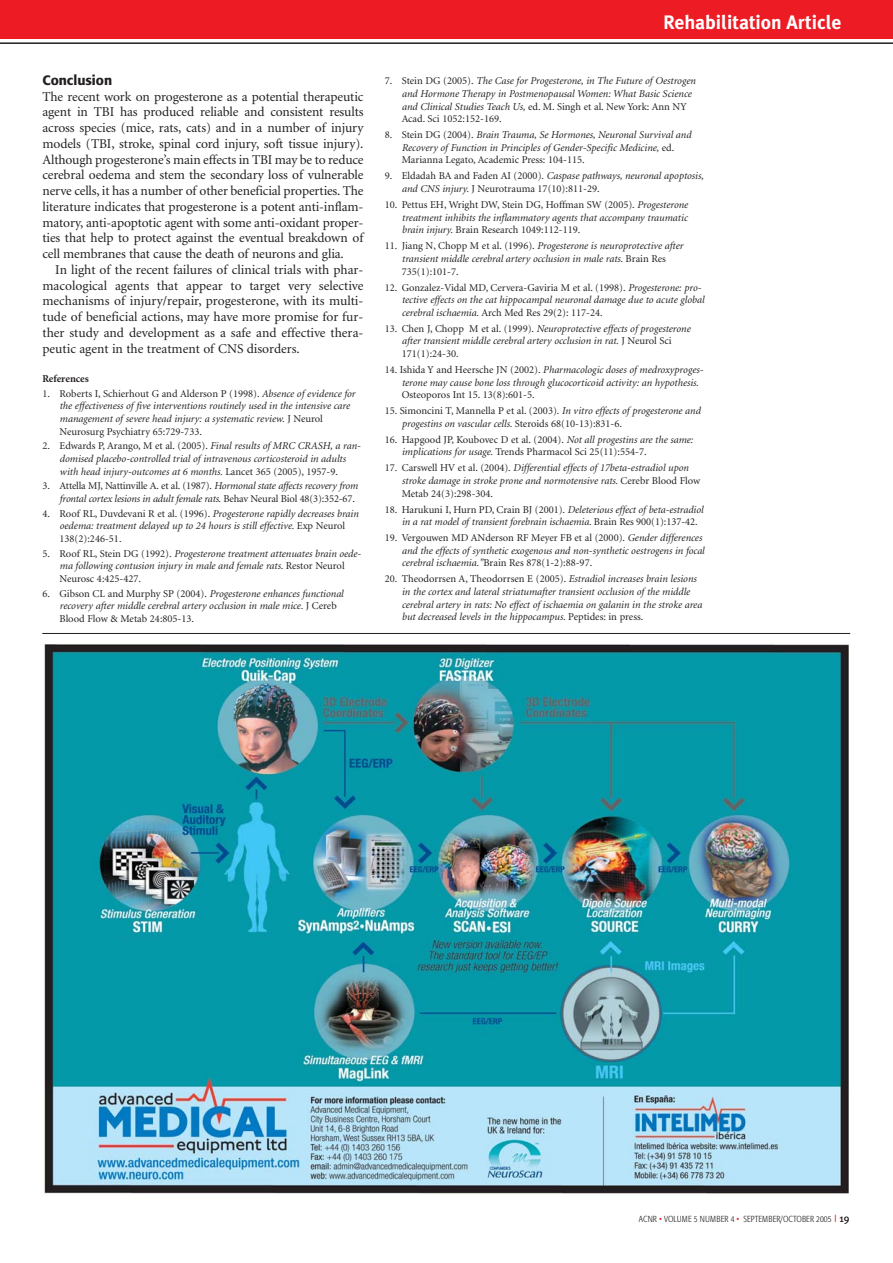
<style>
.page{position:relative;width:893px;height:1263px;background:#fff}
.page>*{position:absolute;margin:0;border:0;box-sizing:border-box;transform-origin:0 0}
.t1{font:700 19.5px "Meta Plus";color:#fff}
.t2{font:13.5px/15.8px "Minion";letter-spacing:-.01em;color:#231f20;text-align:justify}
.t3{font:500 13.5px "Formata";color:#231f20}
.t4{font:italic 10.5px/12.6px "Minion";color:#231f20}
.t5{font:10.5px/12.6px "Minion";color:#231f20}
.t6{font:700 10.5px "Minion";letter-spacing:-.005em;color:#231f20}
.t7{font:300 condensed 8.7px "Formata";letter-spacing:.01em;color:#231f20}
.s1{font-style:normal}
.s2{font-style:italic}
.s3{color:#ed1c24}
.s4{font-family:"Meta Plus Normal";font-weight:400;font-stretch:normal;font-size:10.5px;color:#ed1c24}
.s5{font-family:"Meta Plus";font-weight:500;font-stretch:normal;font-size:10.5px}
</style>
<div class="page">
<hr style="left:0;top:42px;width:893px;height:2px;background:#231f20">
<div style="left:0;top:1px;width:893px;height:38px;background:#ed1c24"></div>
<img style="left:44px;top:644px;width:806px;height:550px">
<hr style="left:42px;top:633px;width:808px;height:1px;background:#231f20">
<p class="t3" style="left:43px;top:74px;width:71px">Conclusion</p>
<p class="t2" style="left:43px;top:90px;width:322px">The recent work on progesterone as a potential therapeutic agent in TBI has produced reliable and consistent results across species (mice, rats, cats) and in a number of injury models (TBI, stroke, spinal cord injury, soft tissue injury).<br>Although progesterone’s main effects in TBI may be to reduce cerebral oedema and stem the secondary loss of vulnerable nerve cells, it has a number of other beneficial properties. The literature indicates that progesterone is a potent anti-inflam&shy;matory, anti-apoptotic agent with some anti-oxidant proper&shy;ties that help to protect against the eventual breakdown of cell membranes that cause the death of neurons and glia.</p>
<p class="t2" style="left:43px;top:263px;width:322px;text-indent:13px">In light of the recent failures of clinical trials with phar&shy;macological agents that appear to target very selective mechanisms of injury/repair, progesterone, with its multi&shy;tude of beneficial actions, may have more promise for fur&shy;ther study and development as a safe and effective thera&shy;peutic agent in the treatment of CNS disorders.</p>
<p class="t6" style="left:43px;top:375px;width:48px">References</p>
<p class="t4" style="left:60px;top:388px;width:297px;text-indent:-17px"><span class="s1">1. Roberts I, Schierhout G and Alderson P (1998).</span> Absence of evidence for the effectiveness of five interventions routinely used in the intensive care management of severe head injury: a systematic review. <span class="s1">J Neurol Neurosurg Psychiatry 65:729-733.</span></p>
<p class="t4" style="left:43px;top:441px;width:320px;text-align:center"><span class="s1">2. Edwards P, Arango, M et al. (2005).</span> Final results of MRC CRASH, a ran&shy;domised placebo-controlled trial of intravenous corticosteroid in adults<br>with head injury-outcomes at 6 months. <span class="s1">Lancet 365 (2005), 1957-9.</span></p>
<p class="t4" style="left:43px;top:480px;width:317px;text-align:right"><span class="s1">3. Attella MJ, Nattinville A. et al. (1987).</span> Hormonal state affects recovery from frontal cortex lesions in adult female rats. <span class="s1">Behav Neural Biol 48(3):352-67.</span></p>
<p class="t4" style="left:60px;top:508px;width:301px;text-indent:-17px"><span class="s1">4. Roof RL, Duvdevani R et al. (1996).</span> Progesterone rapidly decreases brain oedema: treatment delayed up to 24 hours is still effective. <span class="s1">Exp Neurol<br>138(2):246-51.</span></p>
<p class="t4" style="left:60px;top:548px;width:303px;text-indent:-17px"><span class="s1">5. Roof RL, Stein DG (1992).</span> Progesterone treatment attenuates brain oede&shy;ma following contusion injury in male and female rats. <span class="s1">Restor Neurol<br>Neurosc 4:425-427.</span></p>
<p class="t4" style="left:60px;top:588px;width:286px;text-indent:-17px"><span class="s1">6. Gibson CL and Murphy SP (2004).</span> Progesterone enhances functional recovery after middle cerebral artery occlusion in male mice. <span class="s1">J Cereb<br>Blood Flow &amp; Metab 24:805-13.</span></p>
<h1 class="t1" style="left:663px;top:13px;width:180px">Rehabilitation Article</h1>
<p class="t4" style="left:402px;top:76px;width:295px;text-indent:-17px"><span class="s1">7. Stein DG (2005).</span> The Case for Progesterone, in The Future of Oestrogen and Hormone Therapy in Postmenopausal Women: What Basic Science and Clinical Studies Teach Us, <span class="s1">ed. M. Singh et al. New York: Ann NY Acad. Sci 1052:152-169.</span></p>
<p class="t4" style="left:402px;top:129px;width:291px;text-indent:-17px"><span class="s1">8. Stein DG (2004).</span> Brain Trauma, Se Hormones, Neuronal Survival and<br>Recovery of Function in Principles of Gender-Specific Medicine, <span class="s1">ed.<br>Marianna Legato, Academic Press: 104-115.</span></p>
<p class="t5" style="left:402px;top:171px;width:303px;text-indent:-17px">9. Eldadah BA and Faden AI (2000). <span class="s2">Caspase pathways, neuronal apoptosis, and CNS injury.</span> J Neurotrauma 17(10):811-29.</p>
<p class="t4" style="left:402px;top:199px;width:288px;text-align:justify;text-indent:-17px"><span class="s1">10. Pettus EH, Wright DW, Stein DG, Hoffman SW (2005).</span> Progesterone treatment inhibits the inflammatory agents that accompany traumatic brain injury. <span class="s1">Brain Research 1049:112-119.</span></p>
<p class="t4" style="left:402px;top:240px;width:283px;text-indent:-17px"><span class="s1">11. Jiang N, Chopp M et al. (1996).</span> Progesterone is neuroprotective after transient middle cerebral artery occlusion in male rats. <span class="s1">Brain Res<br>735(1):101-7.</span></p>
<p class="t4" style="left:402px;top:282px;width:304px;text-indent:-17px"><span class="s1">12. Gonzalez-Vidal MD, Cervera-Gaviria M et al. (1998).</span> Progesterone: pro&shy;tective effects on the cat hippocampal neuronal damage due to acute global cerebral ischaemia. <span class="s1">Arch Med Res 29(2): 117-24.</span></p>
<p class="t4" style="left:402px;top:323px;width:290px;text-indent:-17px"><span class="s1">13. Chen J, Chopp M et al. (1999).</span> Neuroprotective effects of progesterone after transient middle cerebral artery occlusion in rat. <span class="s1">J Neurol Sci<br>171(1):24-30.</span></p>
<p class="t4" style="left:402px;top:364px;width:303px;text-indent:-17px"><span class="s1">14. Ishida Y and Heersche JN (2002).</span> Pharmacologic doses of medroxyproges&shy;terone may cause bone loss through glucocorticoid activity: an hypothesis.</p>
<p class="t5" style="left:402px;top:389px;width:134px">Osteoporos Int 15. 13(8):601-5.</p>
<p class="t5" style="left:402px;top:405px;width:300px;text-indent:-17px">15. Simoncini T, Mannella P et al. (2003). <span class="s2">In vitro effects of progesterone and progestins on vascular cells.</span> Steroids 68(10-13):831-6.</p>
<p class="t5" style="left:402px;top:434px;width:293px;text-indent:-17px">16. Hapgood JP, Koubovec D et al. (2004). <span class="s2">Not all progestins are the same: implications for usage.</span> Trends Pharmacol Sci 25(11):554-7.</p>
<p class="t4" style="left:402px;top:463px;width:300px;text-indent:-17px"><span class="s1">17. Carswell HV et al. (2004).</span> Differential effects of 17beta-estradiol upon stroke damage in stroke prone and normotensive rats. <span class="s1">Cerebr Blood Flow<br>Metab 24(3):298-304.</span></p>
<p class="t4" style="left:402px;top:504px;width:303px;text-indent:-17px"><span class="s1">18. Harukuni I, Hurn PD, Crain BJ (2001).</span> Deleterious effect of beta-estradiol in a rat model of transient forebrain ischaemia. <span class="s1">Brain Res 900(1):137-42.</span></p>
<p class="t4" style="left:402px;top:532px;width:304px;text-indent:-17px"><span class="s1">19. Vergouwen MD ANderson RF Meyer FB et al (2000).</span> Gender differences and the effects of synthetic exogenous and non-synthetic oestrogens in focal cerebral ischaemia."<span class="s1">Brain Res 878(1-2):88-97.</span></p>
<p class="t4" style="left:402px;top:574px;width:302px;text-indent:-17px"><span class="s1">20. Theodorrsen A, Theodorrsen E (2005).</span> Estradiol increases brain lesions in the cortex and lateral striatumafter transient occlusion of the middle cerebral artery in rats: No effect of ischaemia on galanin in the stroke area but decreased levels in the hippocampus. <span class="s1">Peptides: in press.</span></p>
<p class="t7" style="left:639px;top:1216px;width:212px">ACNR <span class="s3">•</span> VOLUME 5 NUMBER 4 <span class="s3">•</span> SEPTEMBER/OCTOBER 2005 <span class="s4">I</span> <span class="s5">19</span></p>
</div>
